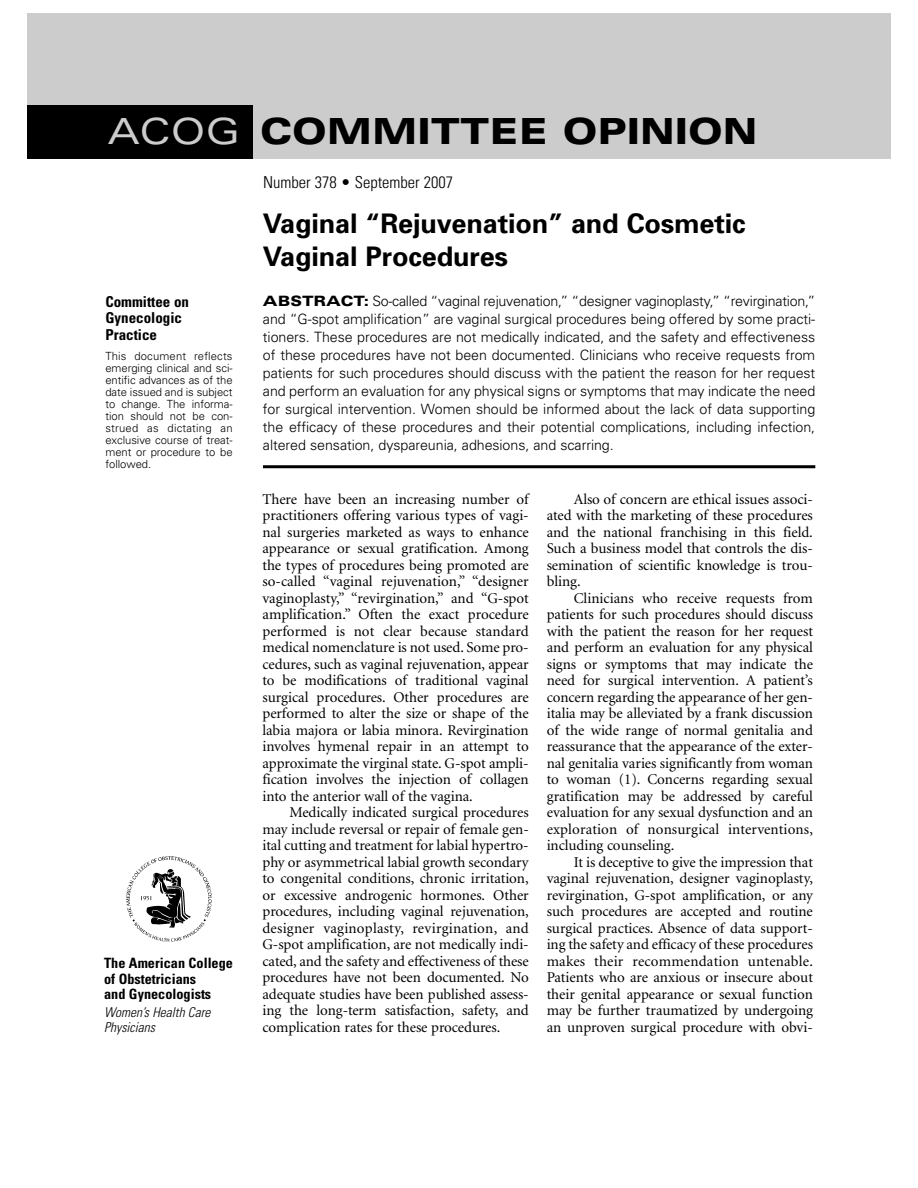
<style>
.page{position:relative;width:918px;height:1188px;background:#fff}
.page>*{position:absolute;margin:0;border:0;box-sizing:border-box;transform-origin:0 0}
.t1{font:900 expanded 36px "Univers";color:#000}
.t2{font:700 27px/33px "Univers";letter-spacing:-.005em;color:#000}
.t3{font:300 condensed 16.5px "Univers";color:#000}
.t4{font:15px/16.5px "Minion";letter-spacing:-.005em;color:#000;text-align:justify}
.t5{font:700 condensed 15px/16.5px "Univers";color:#000}
.t6{font:300 14.25px/18px "Univers";letter-spacing:-.005em;color:#000;text-align:justify}
.t7{font:700 condensed 14.25px/15.8px "Univers";color:#000}
.t8{font:italic 300 condensed 13.5px/15px "Univers";color:#000}
.t9{font:300 11.25px/12px "Univers";letter-spacing:-.005em;color:#000;text-align:justify}
.s1{font-weight:400;color:#ccc}
.s2{font-weight:900;font-stretch:expanded}
</style>
<div class="page">
<hr style="left:263px;top:465px;width:552px;height:3px;background:#000">
<div style="left:27px;top:14px;width:864px;height:145px;background:#ccc"></div>
<div style="left:27px;top:105px;width:225px;height:54px;background:#000"></div>
<img style="left:126px;top:856px;width:86px;height:86px">
<h1 class="t1" style="left:108px;top:118px;width:651px"><span class="s1">ACOG</span> COMMITTEE OPINION</h1>
<p class="t5" style="left:105px;top:295px;width:85px">Committee on<br>Gynecologic<br>Practice</p>
<p class="t9" style="left:105px;top:351px;width:129px">This document reflects emerging clinical and sci&shy;entific advances as of the date issued and is subject to change. The informa&shy;tion should not be con&shy;strued as dictating an exclusive course of treat&shy;ment or procedure to be followed.</p>
<p class="t7" style="left:104px;top:956px;width:130px">The American College of Obstetricians<br>and Gynecologists</p>
<p class="t8" style="left:104px;top:1007px;width:111px">Women’s Health Care<br>Physicians</p>
<p class="t3" style="left:263px;top:176px;width:192px">Number 378 • September 2007</p>
<h2 class="t2" style="left:263px;top:209px;width:484px">Vaginal “Rejuvenation” and Cosmetic<br>Vaginal Procedures</h2>
<p class="t6" style="left:263px;top:293px;width:554px"><span class="s2">ABSTRACT:</span> So-called “vaginal rejuvenation,” “designer vaginoplasty,” “revirgination,” and “G-spot amplification” are vaginal surgical procedures being offered by some practi&shy;tioners. These procedures are not medically indicated, and the safety and effectiveness of these procedures have not been documented. Clinicians who receive requests from patients for such procedures should discuss with the patient the reason for her request and perform an evaluation for any physical signs or symptoms that may indicate the need for surgical intervention. Women should be informed about the lack of data supporting the efficacy of these procedures and their potential complications, including infection, altered sensation, dyspareunia, adhesions, and scarring.</p>
<p class="t4" style="left:262px;top:492px;width:268px">There have been an increasing number of practitioners offering various types of vagi&shy;nal surgeries marketed as ways to enhance appearance or sexual gratification. Among the types of procedures being promoted are so-called “vaginal rejuvenation,” “designer vaginoplasty,” “revirgination,” and “G-spot amplification.” Often the exact procedure performed is not clear because standard medical nomenclature is not used. Some pro&shy;cedures, such as vaginal rejuvenation, appear to be modifications of traditional vaginal surgical procedures. Other procedures are performed to alter the size or shape of the labia majora or labia minora. Revirgination involves hymenal repair in an attempt to approximate the virginal state. G-spot ampli&shy;fication involves the injection of collagen into the anterior wall of the vagina.</p>
<p class="t4" style="left:262px;top:806px;width:268px;text-indent:27px">Medically indicated surgical procedures may include reversal or repair of female gen&shy;ital cutting and treatment for labial hypertro&shy;phy or asymmetrical labial growth secondary to congenital conditions, chronic irritation, or excessive androgenic hormones. Other procedures, including vaginal rejuvenation, designer vaginoplasty, revirgination, and G-spot amplification, are not medically indi&shy;cated, and the safety and effectiveness of these procedures have not been documented. No adequate studies have been published assess&shy;ing the long-term satisfaction, safety, and complication rates for these procedures.</p>
<p class="t4" style="left:547px;top:492px;width:268px;text-indent:27px">Also of concern are ethical issues associ&shy;ated with the marketing of these procedures and the national franchising in this field.<br>Such a business model that controls the dis&shy;semination of scientific knowledge is trou&shy;bling.</p>
<p class="t4" style="left:547px;top:591px;width:268px;text-indent:27px">Clinicians who receive requests from patients for such procedures should discuss with the patient the reason for her request and perform an evaluation for any physical signs or symptoms that may indicate the need for surgical intervention. A patient’s concern regarding the appearance of her gen&shy;italia may be alleviated by a frank discussion of the wide range of normal genitalia and reassurance that the appearance of the exter&shy;nal genitalia varies significantly from woman to woman (1). Concerns regarding sexual gratification may be addressed by careful evaluation for any sexual dysfunction and an exploration of nonsurgical interventions, including counseling.</p>
<p class="t4" style="left:547px;top:855px;width:268px;text-indent:27px">It is deceptive to give the impression that vaginal rejuvenation, designer vaginoplasty, revirgination, G-spot amplification, or any such procedures are accepted and routine surgical practices. Absence of data support&shy;ing the safety and efficacy of these procedures makes their recommendation untenable.<br>Patients who are anxious or insecure about their genital appearance or sexual function may be further traumatized by undergoing an unproven surgical procedure with obvi-</p>
</div>
